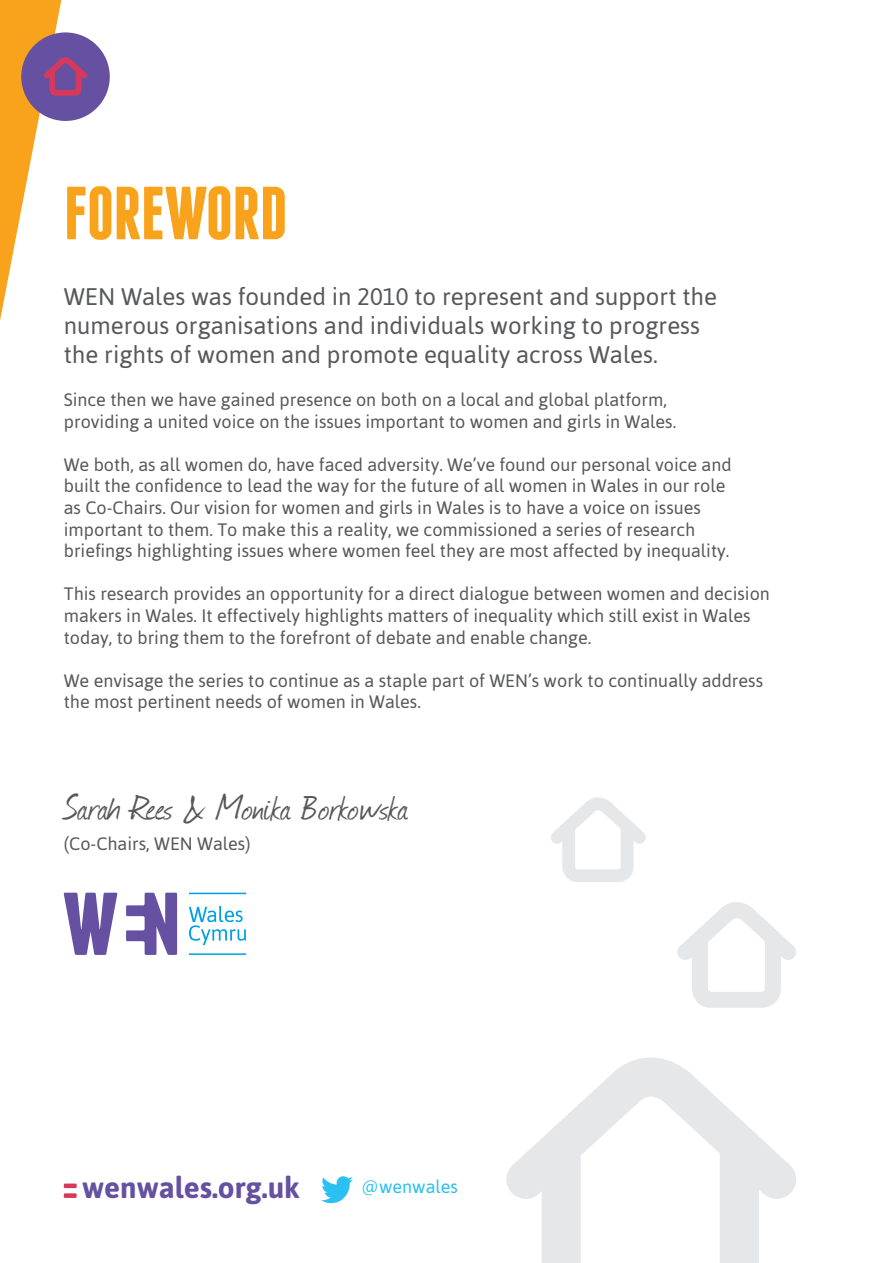
<style>
.page{position:relative;width:893px;height:1263px;background:#fff}
.page>*{position:absolute;margin:0;border:0;box-sizing:border-box;transform-origin:0 0}
.t1{font:700 75px "Franchise";letter-spacing:-.01em;color:#f9a21c}
.t2{font:42px "Journal";letter-spacing:.01em;color:#57585a}
.t3{font:700 29.7px "Asap";color:#6650a1}
.t4{font:24px/28.8px "Asap";color:#57585a}
.t5{font:18px/21.6px "Asap";color:#57585a}
.t6{font:18px "Asap";color:#2bc0f1}
</style>
<div class="page">
<svg style="left:64px;top:893px;width:53px;height:62px"></svg>
<svg style="left:126px;top:893px;width:51px;height:62px"></svg>
<svg style="left:189px;top:906px;width:57px;height:39px"></svg>
<svg style="left:189px;top:893px;width:57px;height:1px"></svg>
<svg style="left:189px;top:953px;width:57px;height:2px"></svg>
<svg style="left:64px;top:1183px;width:13px;height:15px"></svg>
<svg style="left:321px;top:1176px;width:32px;height:27px"></svg>
<div style="left:21px;top:32px;width:89px;height:89px;background:#6650a1;border-radius:50%"></div>
<svg style="left:0;top:0;width:92px;height:321px"></svg>
<svg style="left:542px;top:1234px;width:217px;height:29px"></svg>
<svg style="left:506px;top:1064px;width:290px;height:170px"></svg>
<svg style="left:677px;top:905px;width:119px;height:103px"></svg>
<svg style="left:551px;top:799px;width:95px;height:83px"></svg>
<p class="t1" style="left:64px;top:178px;width:225px">FOREWORD</p>
<p class="t4" style="left:64px;top:282px;width:655px">WEN Wales was founded in 2010 to represent and support the numerous organisations and individuals working to progress the rights of women and promote equality across Wales.</p>
<p class="t5" style="left:64px;top:389px;width:614px">Since then we have gained presence on both on a local and global platform, providing a united voice on the issues important to women and girls in Wales.</p>
<p class="t5" style="left:64px;top:453px;width:669px">We both, as all women do, have faced adversity. We’ve found our personal voice and built the confidence to lead the way for the future of all women in Wales in our role as Co-Chairs. Our vision for women and girls in Wales is to have a voice on issues important to them. To make this a reality, we commissioned a series of research briefings highlighting issues where women feel they are most affected by inequality.</p>
<p class="t5" style="left:64px;top:583px;width:708px">This research provides an opportunity for a direct dialogue between women and decision makers in Wales. It effectively highlights matters of inequality which still exist in Wales today, to bring them to the forefront of debate and enable change.</p>
<p class="t5" style="left:64px;top:669px;width:701px">We envisage the series to continue as a staple part of WEN’s work to continually address the most pertinent needs of women in Wales.</p>
<p class="t2" style="left:64px;top:779px;width:346px">Sarah Rees &amp; Monika Borkowska</p>
<p class="t5" style="left:64px;top:833px;width:188px">(Co-Chairs, WEN Wales)</p>
<p class="t3" style="left:82px;top:1170px;width:219px">wenwales.org.uk</p>
<p class="t6" style="left:361px;top:1176px;width:98px">@wenwales</p>
</div>
